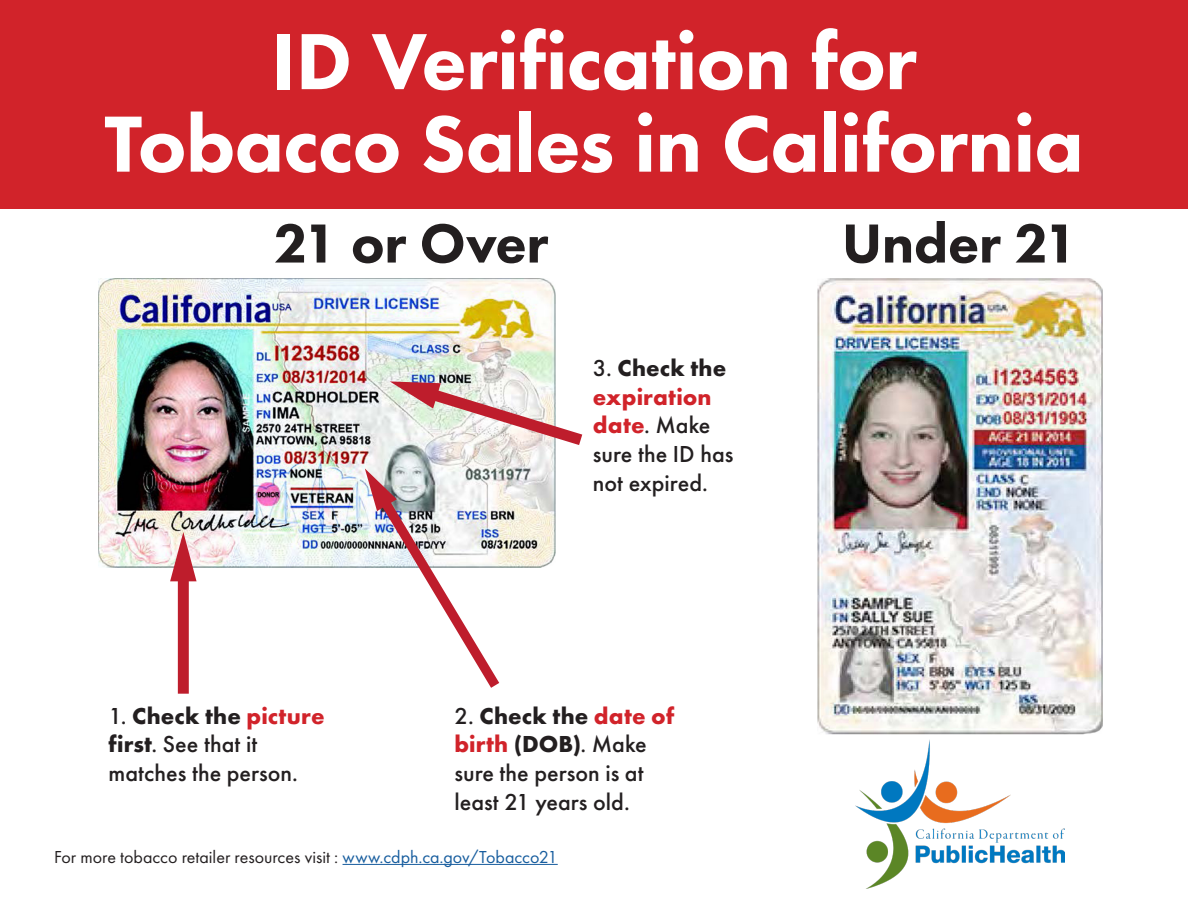
<style>
.page{position:relative;width:1188px;height:918px;background:#fff}
.page>*{position:absolute;margin:0;border:0;box-sizing:border-box;transform-origin:0 0}
.t1{font:800 82.5px/82.5px "Futura PT";letter-spacing:-.01em;color:#fff;text-align:center}
.t2{font:800 57px "Futura PT";letter-spacing:-.005em;color:#231f20}
.t3{font:500 24px/28.8px "Futura PT";color:#231f20}
.LbI{font:700 24px "Futura PT";letter-spacing:.005em;color:#231f20}
.t4{font:18px "Futura PT";color:#231f20}
.s1{font-weight:500}
.s2{font-weight:700;color:#d1232a}
.s3{color:#d1232a}
.s4{font-weight:700}
.s5{color:#175d9e}
</style>
<div class="page">
<div style="left:0;top:0;width:1188px;height:208px;background:#d1232a"></div>
<img style="left:99px;top:279px;width:456px;height:289px">
<img style="left:818px;top:279px;width:284px;height:456px">
<hr style="left:343px;top:864px;width:215px;height:1px;background:#175d9e">
<svg style="left:390px;top:381px;width:192px;height:64px"></svg>
<svg style="left:170px;top:532px;width:27px;height:162px"></svg>
<svg style="left:365px;top:468px;width:134px;height:220px"></svg>
<img style="left:856px;top:740px;width:208px;height:148px">
<h1 class="t1" style="left:104px;top:19px;width:981px">ID Verification for<br>Tobacco Sales in California</h1>
<h2 class="t2" style="left:274px;top:208px;width:276px">21 or Over</h2>
<p class="LbI" style="left:593px;top:352px;width:135px"><span class="s1">3.</span> Check the</p>
<p class="t3" style="left:593px;top:382px;width:142px"><span class="s2">expiration date</span>. Make sure the ID has not expired.</p>
<p class="LbI" style="left:109px;top:700px;width:218px"><span class="s1">1.</span> Check the <span class="s3">picture</span></p>
<p class="t3" style="left:109px;top:730px;width:191px"><span class="s4">first</span>. See that it matches the person.</p>
<p class="LbI" style="left:454px;top:700px;width:221px"><span class="s1">2.</span> Check the <span class="s3">date of</span></p>
<p class="t3" style="left:454px;top:730px;width:194px"><span class="s2">birth</span> <span class="s4">(DOB)</span>. Make sure the person is at least 21 years old.</p>
<p class="t4" style="left:54px;top:846px;width:505px">For more tobacco retailer resources visit : <span class="s5">www.cdph.ca.gov/Tobacco21</span></p>
<h2 class="t2" style="left:842px;top:208px;width:238px">Under 21</h2>
</div>
